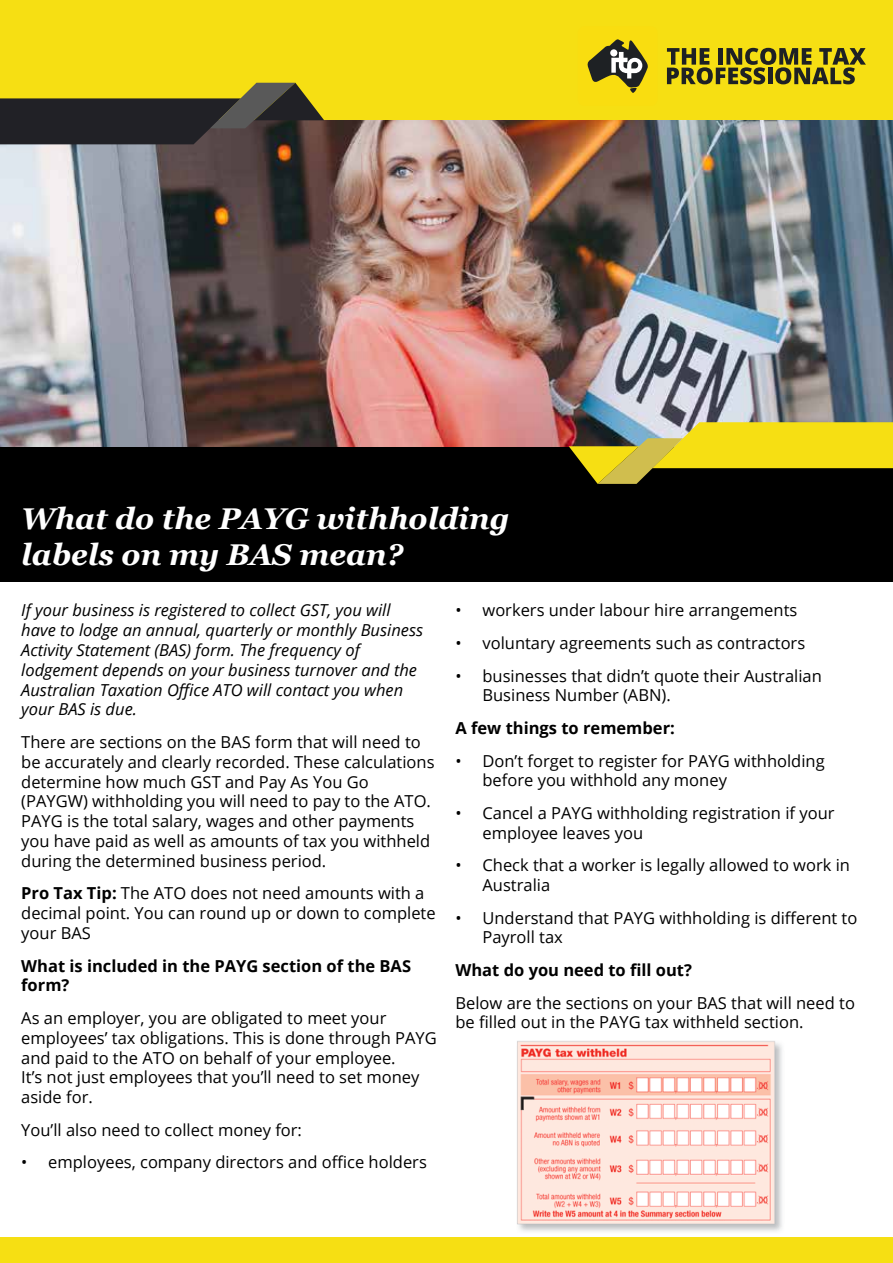
<style>
.page{position:relative;width:893px;height:1263px;background:#fff}
.page>*{position:absolute;margin:0;border:0;box-sizing:border-box;transform-origin:0 0}
.t1{font:italic 700 30px/36px "Georgia";color:#fff}
.t2{font:16.5px/19.8px "Open Sans";color:#000}
.t3{font:italic 16.5px/19.8px "Open Sans";color:#000}
.t4{font:700 16.5px/19.8px "Open Sans";color:#000}
.s1{font-weight:700}
</style>
<div class="page">
<div style="left:0;top:446px;width:893px;height:136px;background:#000"></div>
<div style="left:0;top:0;width:893px;height:136px;background:#f6df13"></div>
<svg style="left:587px;top:39px;width:61px;height:54px"></svg>
<div style="left:610px;top:49px;width:7px;height:8px;background:#fff;border-radius:50%"></div>
<svg style="left:667px;top:48px;width:199px;height:36px"></svg>
<div style="left:0;top:1237px;width:893px;height:26px;background:#f6df13"></div>
<img style="left:0;top:120px;width:893px;height:326px">
<svg style="left:0;top:83px;width:324px;height:61px"></svg>
<svg style="left:569px;top:422px;width:324px;height:62px"></svg>
<img style="left:517px;top:1041px;width:265px;height:191px">
<h1 class="t1" style="left:21px;top:503px;width:490px">What do the PAYG withholding labels on my BAS mean?</h1>
<p class="t3" style="left:21px;top:602px;width:403px">If your business is registered to collect GST, you will have to lodge an annual, quarterly or monthly Business Activity Statement (BAS) form. The frequency of lodgement depends on your business turnover and the Australian Taxation Office ATO will contact you when your BAS is due.</p>
<p class="t2" style="left:21px;top:734px;width:415px">There are sections on the BAS form that will need to be accurately and clearly recorded. These calculations determine how much GST and Pay As You Go (PAYGW) withholding you will need to pay to the ATO.<br>PAYG is the total salary, wages and other payments you have paid as well as amounts of tax you withheld during the determined business period.</p>
<p class="t2" style="left:21px;top:885px;width:416px"><span class="s1">Pro Tax Tip:</span> The ATO does not need amounts with a decimal point. You can round up or down to complete your BAS</p>
<p class="t4" style="left:21px;top:957px;width:391px">What is included in the PAYG section of the BAS form?</p>
<p class="t2" style="left:21px;top:1010px;width:417px">As an employer, you are obligated to meet your employees’ tax obligations. This is done through PAYG and paid to the ATO on behalf of your employee.<br>It’s not just employees that you’ll need to set money aside for.</p>
<p class="t2" style="left:21px;top:1121px;width:282px">You’ll also need to collect money for:</p>
<p class="t2" style="left:21px;top:1152px;width:407px">• employees, company directors and office holders</p>
<p class="t2" style="left:455px;top:602px;width:343px">• workers under labour hire arrangements</p>
<p class="t2" style="left:455px;top:635px;width:351px">• voluntary agreements such as contractors</p>
<p class="t2" style="left:482px;top:667px;width:341px;text-indent:-27px">• businesses that didn’t quote their Australian<br>Business Number (ABN).</p>
<p class="t4" style="left:455px;top:720px;width:221px">A few things to remember:</p>
<p class="t2" style="left:482px;top:752px;width:344px;text-indent:-27px">• Don’t forget to register for PAYG withholding before you withhold any money</p>
<p class="t2" style="left:482px;top:805px;width:354px;text-indent:-27px">• Cancel a PAYG withholding registration if your employee leaves you</p>
<p class="t2" style="left:482px;top:857px;width:369px;text-indent:-27px">• Check that a worker is legally allowed to work in<br>Australia</p>
<p class="t2" style="left:482px;top:907px;width:376px;text-indent:-27px">• Understand that PAYG withholding is different to<br>Payroll tax</p>
<p class="t4" style="left:455px;top:960px;width:238px">What do you need to fill out?</p>
<p class="t2" style="left:455px;top:994px;width:401px">Below are the sections on your BAS that will need to be filled out in the PAYG tax withheld section.</p>
</div>
